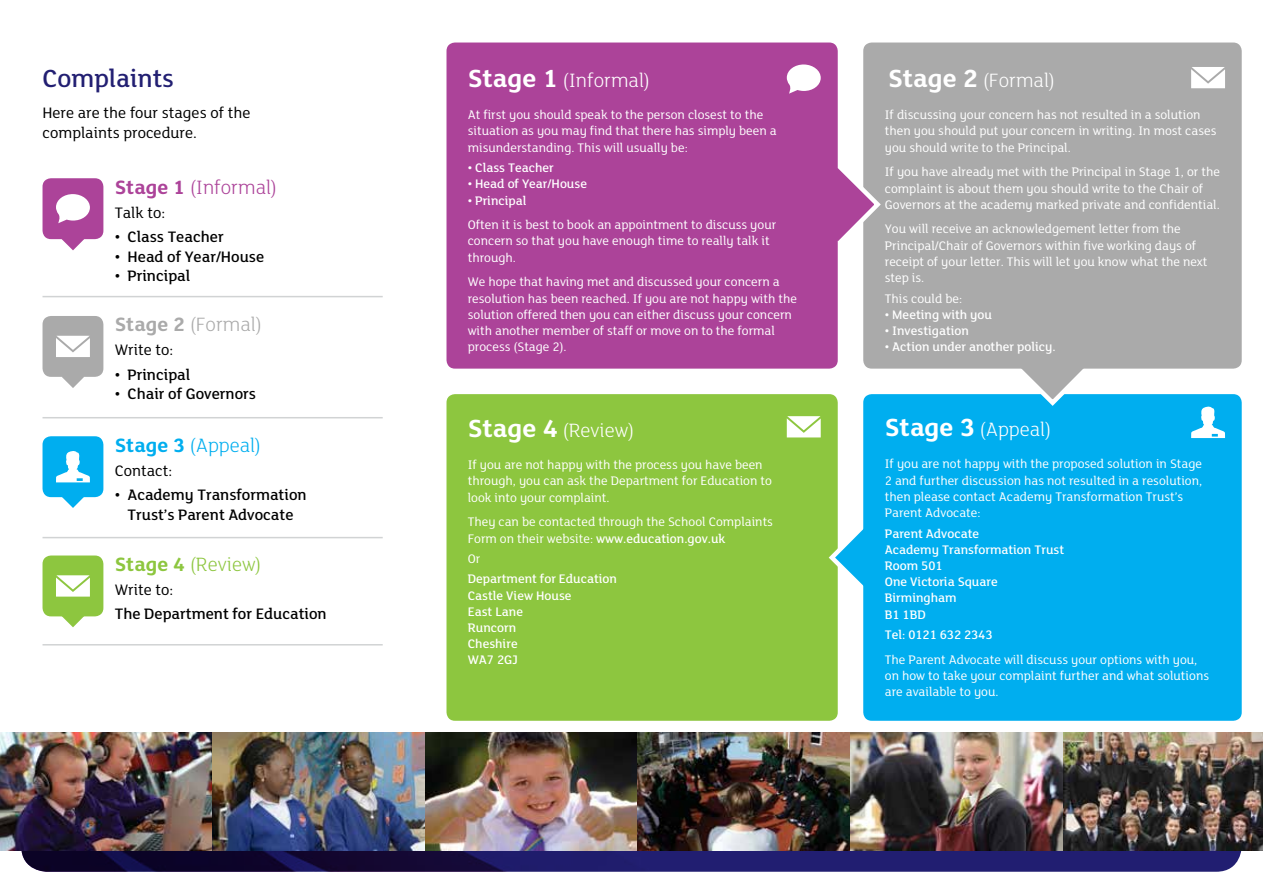
<style>
.page{position:relative;width:1263px;height:893px;background:#fff}
.page>*{position:absolute;margin:0;border:0;box-sizing:border-box;transform-origin:0 0}
.t1{font:500 27px "FS Lola";color:#221f72}
.t2{font:300 21px "FS Lola";color:#fff}
.t3{font:300 21px "FS Lola";color:#ac4399}
.t4{font:300 21px "FS Lola";color:#aaa}
.t5{font:300 21px "FS Lola";color:#00aeef}
.t6{font:300 21px "FS Lola";color:#8dc63f}
.t7{font:500 16.5px/19.8px "FS Lola";color:#000;text-align:center}
.t8{font:16.5px/19.8px "FS Lola";color:#000}
.t9{font:13.5px/16.2px "FS Lola";color:#fff}
.t10{font:500 13.5px/16.2px "FS Lola";color:#fff}
.s1{font-weight:700}
.s2{font-weight:700;font-size:27px}
.s3{font-weight:500}
</style>
<div class="page">
<div style="left:446px;top:394px;width:392px;height:327px;background:#8dc63f;border-radius:9px"></div>
<svg style="left:828px;top:511px;width:35px;height:93px"></svg>
<div style="left:863px;top:394px;width:379px;height:327px;background:#00aeef;border-radius:9px"></div>
<svg style="left:1006px;top:369px;width:93px;height:37px"></svg>
<div style="left:863px;top:43px;width:379px;height:326px;background:#aaa;border-radius:9px"></div>
<img style="left:21px;top:850px;width:1221px;height:22px">
<img style="left:0;top:732px;width:1263px;height:118px">
<svg style="left:838px;top:158px;width:43px;height:93px"></svg>
<div style="left:446px;top:43px;width:392px;height:326px;background:#ac4399;border-radius:9px"></div>
<div style="left:43px;top:178px;width:60px;height:61px;background:#ac4399;border-radius:9px"></div>
<svg style="left:56px;top:194px;width:34px;height:56px"></svg>
<div style="left:43px;top:316px;width:60px;height:61px;background:#aaa;border-radius:9px"></div>
<svg style="left:56px;top:336px;width:34px;height:21px"></svg>
<svg style="left:62px;top:377px;width:22px;height:11px"></svg>
<div style="left:43px;top:436px;width:60px;height:61px;background:#00aeef;border-radius:9px"></div>
<svg style="left:56px;top:451px;width:34px;height:57px"></svg>
<div style="left:43px;top:555px;width:60px;height:61px;background:#8dc63f;border-radius:9px"></div>
<svg style="left:56px;top:575px;width:34px;height:22px"></svg>
<svg style="left:62px;top:616px;width:22px;height:11px"></svg>
<svg style="left:787px;top:64px;width:34px;height:30px"></svg>
<svg style="left:1191px;top:67px;width:34px;height:21px"></svg>
<svg style="left:1191px;top:406px;width:34px;height:32px"></svg>
<svg style="left:787px;top:416px;width:34px;height:21px"></svg>
<hr style="left:43px;top:296px;width:340px;height:1px;background:#d1d3d4">
<hr style="left:43px;top:417px;width:340px;height:1px;background:#d1d3d4">
<hr style="left:43px;top:537px;width:340px;height:1px;background:#d1d3d4">
<hr style="left:43px;top:644px;width:340px;height:1px;background:#d1d3d4">
<h1 class="t1" style="left:43px;top:64px;width:133px">Complaints</h1>
<p class="t8" style="left:43px;top:104px;width:209px">Here are the four stages of the complaints procedure.</p>
<h2 class="t3" style="left:115px;top:176px;width:164px"><span class="s1">Stage 1</span> (Informal)</h2>
<p class="t8" style="left:115px;top:203px;width:52px">Talk to:</p>
<p class="t7" style="left:115px;top:227px;width:110px">• Class Teacher</p>
<p class="t7" style="left:115px;top:247px;width:151px">• Head of Year/House</p>
<p class="t7" style="left:115px;top:267px;width:77px">• Principal</p>
<h2 class="t4" style="left:115px;top:314px;width:149px"><span class="s1">Stage 2</span> (Formal)</h2>
<p class="t8" style="left:115px;top:341px;width:60px">Write to:</p>
<p class="t7" style="left:115px;top:365px;width:77px">• Principal</p>
<p class="t7" style="left:115px;top:385px;width:143px">• Chair of Governors</p>
<h2 class="t5" style="left:115px;top:434px;width:148px"><span class="s1">Stage 3</span> (Appeal)</h2>
<p class="t8" style="left:115px;top:461px;width:59px">Contact:</p>
<p class="t7" style="left:115px;top:485px;width:193px">• Academy Transformation<br>Trust’s Parent Advocate</p>
<h2 class="t6" style="left:115px;top:553px;width:148px"><span class="s1">Stage 4</span> (Review)</h2>
<p class="t8" style="left:115px;top:580px;width:60px">Write to:</p>
<p class="t7" style="left:115px;top:604px;width:213px">The Department for Education</p>
<h2 class="t2" style="left:468px;top:69px;width:184px"><span class="s2">Stage 1</span> (Informal)</h2>
<p class="t9" style="left:468px;top:107px;width:310px">At first you should speak to the person closest to the situation as you may find that there has simply been a misunderstanding. This will usually be:</p>
<p class="t10" style="left:468px;top:160px;width:88px">• Class Teacher</p>
<p class="t10" style="left:468px;top:176px;width:121px">• Head of Year/House</p>
<p class="t10" style="left:468px;top:192px;width:60px">• Principal</p>
<p class="t9" style="left:468px;top:217px;width:310px">Often it is best to book an appointment to discuss your concern so that you have enough time to really talk it through.</p>
<p class="t9" style="left:468px;top:274px;width:331px">We hope that having met and discussed your concern a resolution has been reached. If you are not happy with the solution offered then you can either discuss your concern with another member of staff or move on to the formal process (Stage 2).</p>
<h2 class="t2" style="left:468px;top:419px;width:168px"><span class="s2">Stage 4</span> (Review)</h2>
<p class="t9" style="left:468px;top:457px;width:306px">If you are not happy with the process you have been through, you can ask the Department for Education to look into your complaint.</p>
<p class="t9" style="left:468px;top:514px;width:307px">They can be contacted through the School Complaints<br>Form on their website: <span class="s3">www.education.gov.uk</span></p>
<p class="t9" style="left:468px;top:551px;width:14px">Or</p>
<p class="t10" style="left:468px;top:571px;width:151px">Department for Education<br>Castle View House<br>East Lane<br>Runcorn<br>Cheshire<br>WA7 2GJ</p>
<h2 class="t2" style="left:888px;top:69px;width:169px"><span class="s2">Stage 2</span> (Formal)</h2>
<p class="t9" style="left:885px;top:107px;width:333px">If discussing your concern has not resulted in a solution then you should put your concern in writing. In most cases you should write to the Principal.</p>
<p class="t9" style="left:885px;top:164px;width:337px">If you have already met with the Principal in Stage 1, or the complaint is about them you should write to the Chair of<br>Governors at the academy marked private and confidential.</p>
<p class="t9" style="left:885px;top:221px;width:324px">You will receive an acknowledgement letter from the Principal/Chair of Governors within five working days of receipt of your letter. This will let you know what the next step is.</p>
<p class="t9" style="left:885px;top:290px;width:79px">This could be:</p>
<p class="t10" style="left:885px;top:307px;width:109px">• Meeting with you</p>
<p class="t10" style="left:885px;top:323px;width:86px">• Investigation</p>
<p class="t10" style="left:885px;top:339px;width:172px">• Action under another policy.</p>
<h2 class="t2" style="left:885px;top:418px;width:168px"><span class="s2">Stage 3</span> (Appeal)</h2>
<p class="t9" style="left:885px;top:456px;width:319px">If you are not happy with the proposed solution in Stage 2 and further discussion has not resulted in a resolution, then please contact Academy Transformation Trust’s Parent Advocate:</p>
<p class="t10" style="left:885px;top:525px;width:181px">Parent Advocate<br>Academy Transformation Trust<br>Room 501<br>One Victoria Square<br>Birmingham<br>B1 1BD</p>
<p class="t10" style="left:885px;top:627px;width:109px">Tel: 0121 632 2343</p>
<p class="t9" style="left:885px;top:652px;width:326px">The Parent Advocate will discuss your options with you, on how to take your complaint further and what solutions are available to you.</p>
</div>
